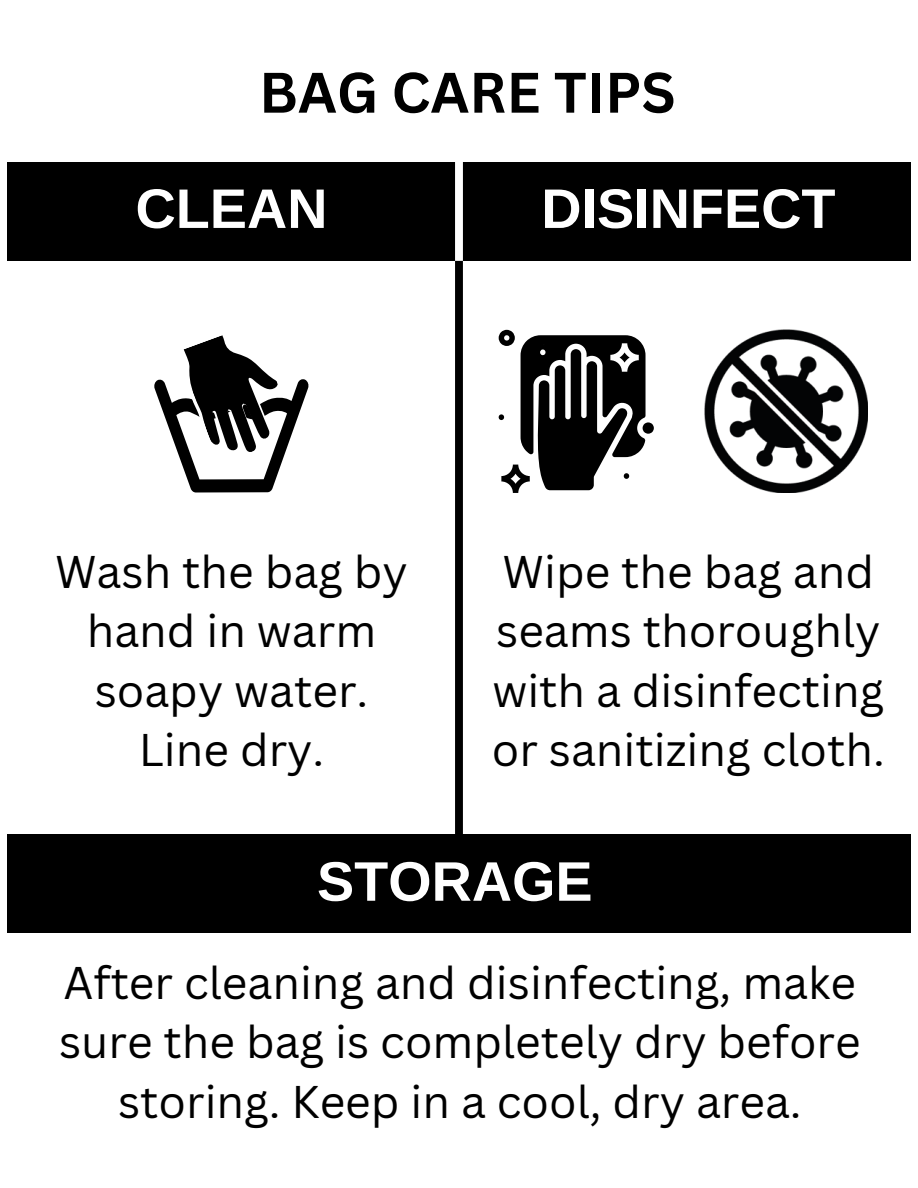
<style>
.page{position:relative;width:918px;height:1188px;background:#fff}
.page>*{position:absolute;margin:0;border:0;box-sizing:border-box;transform-origin:0 0}
.t1{font:700 55.8px "Arimo";color:#fff}
.t2{font:700 55.8px "Canva Sans";color:#000}
.t3{font:44.55px/59.6px "Canva Sans";color:#000;text-align:center}
</style>
<div class="page">
<img style="left:704px;top:330px;width:163px;height:163px">
<svg style="left:154px;top:335px;width:155px;height:158px"></svg>
<svg style="left:499px;top:330px;width:155px;height:163px"></svg>
<div style="left:7px;top:162px;width:904px;height:99px;background:#000"></div>
<div style="left:7px;top:834px;width:904px;height:99px;background:#000"></div>
<div style="left:455px;top:251px;width:8px;height:604px;background:#000"></div>
<div style="left:455px;top:160px;width:8px;height:101px;background:#fff"></div>
<p class="t2" style="left:259px;top:59px;width:418px">BAG CARE TIPS</p>
<p class="t1" style="left:135px;top:170px;width:193px">CLEAN</p>
<p class="t1" style="left:541px;top:170px;width:296px">DISINFECT</p>
<p class="t3" style="left:55px;top:542px;width:354px">Wash the bag by hand in warm soapy water.<br>Line dry.</p>
<p class="t3" style="left:492px;top:542px;width:395px;text-align:left">Wipe the bag and seams thoroughly with a disinfecting or sanitizing cloth.</p>
<p class="t1" style="left:317px;top:843px;width:277px">STORAGE</p>
<p class="t3" style="left:59px;top:953px;width:803px">After cleaning and disinfecting, make sure the bag is completely dry before storing. Keep in a cool, dry area.</p>
</div>
